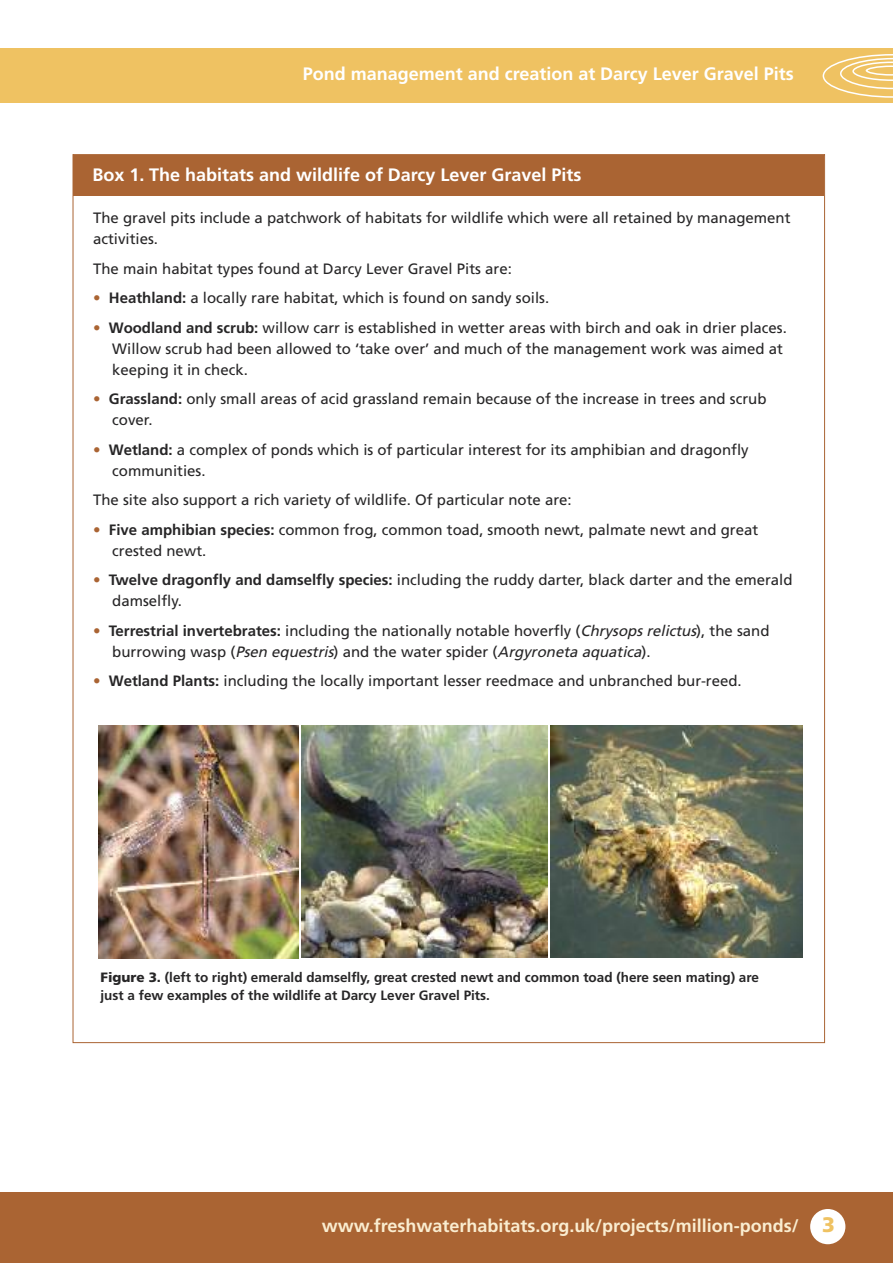
<style>
.page{position:relative;width:893px;height:1263px;background:#fff}
.page>*{position:absolute;margin:0;border:0;box-sizing:border-box;transform-origin:0 0}
.t1{font:700 18px "Frutiger";color:#fff}
.t2{font:700 18px "Frutiger";color:#faedd0}
.t3{font:15px/21px "Frutiger";color:#272627}
.t4{font:700 13.5px/18px "Frutiger";color:#272627}
.s1{color:#aa6433}
.s2{font-weight:700}
.s3{font-style:italic}
.s4{font-weight:900}
.s5{font-weight:900;font-size:21px;color:#efc262}
</style>
<div class="page">
<div style="left:0;top:1192px;width:893px;height:71px;background:#aa6433"></div>
<div style="left:0;top:48px;width:893px;height:55px;background:#efc262"></div>
<div style="left:810px;top:1209px;width:35px;height:35px;background:#fff;border-radius:50%"></div>
<svg style="left:823px;top:54px;width:70px;height:44px"></svg>
<div style="left:73px;top:155px;width:750px;height:40px;background:#aa6433"></div>
<img style="left:98px;top:725px;width:200px;height:234px">
<img style="left:551px;top:725px;width:252px;height:233px">
<img style="left:301px;top:725px;width:247px;height:233px">
<p class="t1" style="left:303px;top:67px;width:492px">Pond management and creation at Darcy Lever Gravel Pits</p>
<p class="t1" style="left:92px;top:167px;width:491px">Box 1. The habitats and wildlife of Darcy Lever Gravel Pits</p>
<p class="t3" style="left:93px;top:208px;width:699px">The gravel pits include a patchwork of habitats for wildlife which were all retained by management activities.</p>
<p class="t3" style="left:93px;top:259px;width:420px">The main habitat types found at Darcy Lever Gravel Pits are:</p>
<p class="t3" style="left:93px;top:288px;width:458px"><span class="s1">•</span> <span class="s2">Heathland:</span> a locally rare habitat, which is found on sandy soils.</p>
<p class="t3" style="left:112px;top:318px;width:676px;text-indent:-19px"><span class="s1">•</span> <span class="s2">Woodland and scrub:</span> willow carr is established in wetter areas with birch and oak in drier places.<br>Willow scrub had been allowed to ‘take over’ and much of the management work was aimed at keeping it in check.</p>
<p class="t3" style="left:112px;top:389px;width:656px;text-indent:-19px"><span class="s1">•</span> <span class="s2">Grassland:</span> only small areas of acid grassland remain because of the increase in trees and scrub cover.</p>
<p class="t3" style="left:112px;top:440px;width:638px;text-indent:-19px"><span class="s1">•</span> <span class="s2">Wetland:</span> a complex of ponds which is of particular interest for its amphibian and dragonfly communities.</p>
<p class="t3" style="left:93px;top:490px;width:480px">The site also support a rich variety of wildlife. Of particular note are:</p>
<p class="t3" style="left:112px;top:520px;width:647px;text-indent:-19px"><span class="s1">•</span> <span class="s2">Five amphibian species:</span> common frog, common toad, smooth newt, palmate newt and great crested newt.</p>
<p class="t3" style="left:112px;top:570px;width:682px;text-indent:-19px"><span class="s1">•</span> <span class="s2">Twelve dragonfly and damselfly species:</span> including the ruddy darter, black darter and the emerald damselfly.</p>
<p class="t3" style="left:112px;top:621px;width:659px;text-indent:-19px"><span class="s1">•</span> <span class="s2">Terrestrial invertebrates:</span> including the nationally notable hoverfly (<span class="s3">Chrysopsrelictus</span>), the sand burrowing wasp (<span class="s3">Psenequestris</span>) and the water spider (<span class="s3">Argyronetaaquatica</span>).</p>
<p class="t3" style="left:93px;top:672px;width:650px"><span class="s1">•</span> <span class="s2">Wetland Plants:</span> including the locally important lesser reedmace and unbranched bur-reed.</p>
<p class="t4" style="left:101px;top:969px;width:660px"><span class="s4">Figure 3.</span> (left to right) emerald damselfly, great crested newt and common toad (here seen mating) are just a few examples of the wildlife at Darcy Lever Gravel Pits.</p>
<p class="t2" style="left:322px;top:1218px;width:515px">www.freshwaterhabitats.org.uk/projects/million-ponds/ <span class="s5">3</span></p>
</div>
